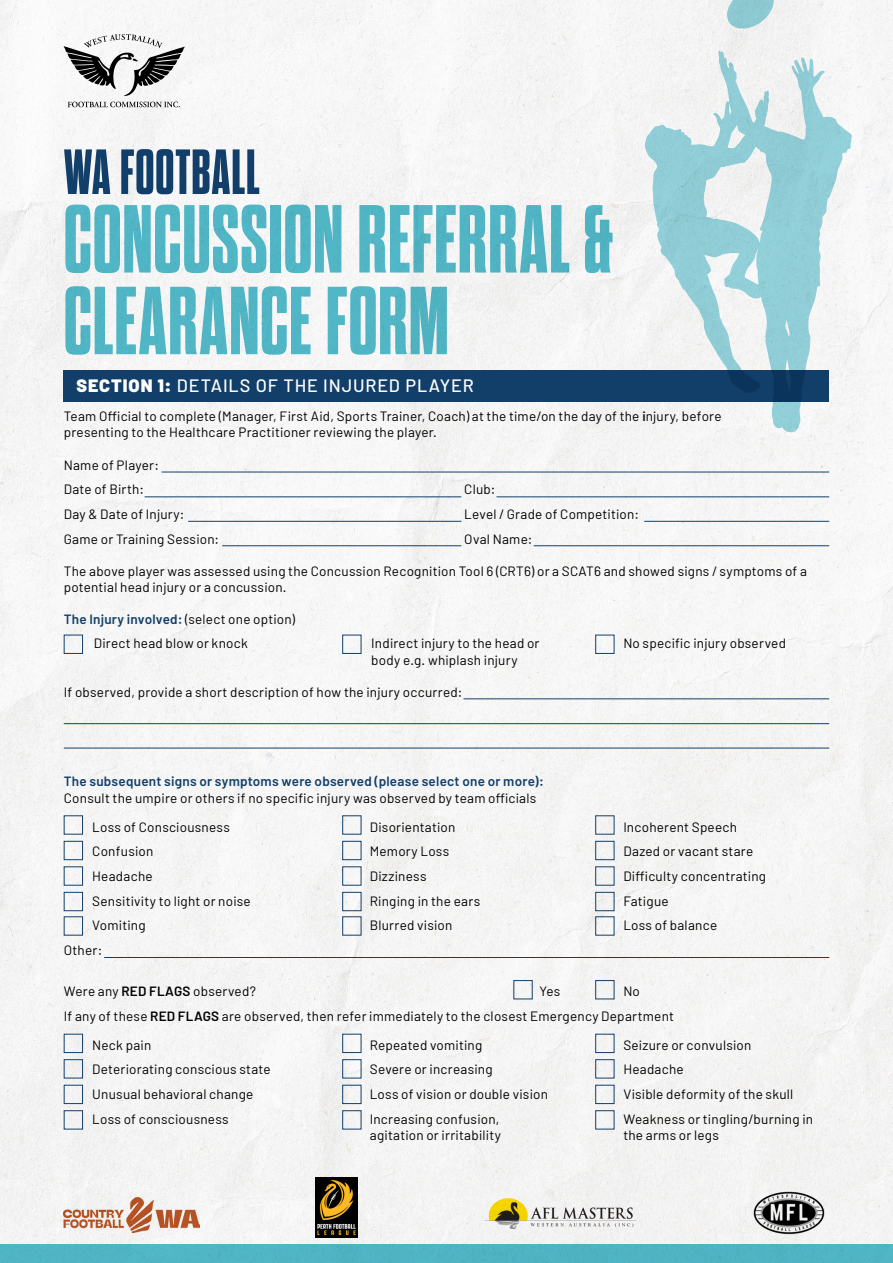
<style>
.page{position:relative;width:893px;height:1263px;background:#fff}
.page>*{position:absolute;margin:0;border:0;box-sizing:border-box;transform-origin:0 0}
.t1{font:700 expanded 96.3px "Dharma Gothic M";letter-spacing:.01em;color:#54bdcd}
.t2{font:700 expanded 63.6px "Dharma Gothic M";letter-spacing:.02em;color:#123f69}
.t3{font:500 18px "Barlow";letter-spacing:.05em;color:#fff}
.t4{font:13.5px/16.2px "Barlow";letter-spacing:.015em;color:#000}
.t5{font:600 13.5px "Barlow";letter-spacing:.015em;color:#123f69}
.s1{font-weight:900}
.s2{font-weight:400;color:#000}
.s3{font-weight:600}
</style>
<div class="page">
<div style="left:0;top:0;width:893px;height:1245px;background:#f5f5f5"></div>
<div style="left:64px;top:370px;width:765px;height:32px;background:#123f69"></div>
<svg style="left:645px;top:0;width:207px;height:432px;fill:#efefef"></svg>
<svg style="left:64px;top:34px;width:121px;height:62px"></svg>
<svg style="left:68px;top:102px;width:112px;height:5px"></svg>
<div style="left:64px;top:1110px;width:19px;height:19px;border:1px solid #123f69"></div>
<div style="left:64px;top:1085px;width:19px;height:19px;border:1px solid #123f69"></div>
<div style="left:64px;top:1059px;width:19px;height:19px;border:1px solid #123f69"></div>
<div style="left:64px;top:1034px;width:19px;height:19px;border:1px solid #123f69"></div>
<div style="left:342px;top:1110px;width:19px;height:19px;border:1px solid #123f69"></div>
<div style="left:342px;top:1085px;width:19px;height:19px;border:1px solid #123f69"></div>
<div style="left:342px;top:1059px;width:19px;height:19px;border:1px solid #123f69"></div>
<div style="left:342px;top:1034px;width:19px;height:19px;border:1px solid #123f69"></div>
<div style="left:595px;top:1110px;width:19px;height:19px;border:1px solid #123f69"></div>
<div style="left:595px;top:1085px;width:19px;height:19px;border:1px solid #123f69"></div>
<div style="left:595px;top:1059px;width:19px;height:19px;border:1px solid #123f69"></div>
<div style="left:595px;top:1034px;width:19px;height:19px;border:1px solid #123f69"></div>
<div style="left:64px;top:892px;width:19px;height:19px;border:1px solid #123f69"></div>
<div style="left:64px;top:841px;width:19px;height:19px;border:1px solid #123f69"></div>
<div style="left:342px;top:892px;width:19px;height:19px;border:1px solid #123f69"></div>
<div style="left:342px;top:841px;width:19px;height:19px;border:1px solid #123f69"></div>
<div style="left:595px;top:892px;width:19px;height:19px;border:1px solid #123f69"></div>
<div style="left:595px;top:841px;width:19px;height:19px;border:1px solid #123f69"></div>
<hr style="left:104px;top:957px;width:725px;height:1px;background:#123f69">
<div style="left:595px;top:980px;width:19px;height:19px;border:1px solid #123f69"></div>
<div style="left:513px;top:980px;width:20px;height:19px;border:1px solid #123f69"></div>
<hr style="left:162px;top:472px;width:667px;height:1px;background:#123f69">
<hr style="left:145px;top:496px;width:316px;height:1px;background:#123f69">
<hr style="left:496px;top:496px;width:333px;height:1px;background:#123f69">
<hr style="left:188px;top:521px;width:273px;height:1px;background:#123f69">
<hr style="left:644px;top:521px;width:185px;height:1px;background:#123f69">
<hr style="left:222px;top:545px;width:239px;height:1px;background:#123f69">
<hr style="left:534px;top:545px;width:295px;height:1px;background:#123f69">
<div style="left:64px;top:635px;width:19px;height:19px;border:1px solid #123f69"></div>
<div style="left:342px;top:635px;width:19px;height:19px;border:1px solid #123f69"></div>
<div style="left:595px;top:635px;width:19px;height:19px;border:1px solid #123f69"></div>
<hr style="left:463px;top:698px;width:366px;height:1px;background:#123f69">
<hr style="left:64px;top:723px;width:765px;height:1px;background:#123f69">
<hr style="left:64px;top:748px;width:765px;height:1px;background:#123f69">
<div style="left:0;top:1245px;width:893px;height:18px;background:#4fb4c3"></div>
<img style="left:486px;top:1199px;width:149px;height:30px">
<img style="left:64px;top:1197px;width:135px;height:35px">
<img style="left:748px;top:1188px;width:81px;height:49px">
<img style="left:316px;top:1178px;width:42px;height:59px">
<p class="t2" style="left:64px;top:141px;width:197px">WA FOOTBALL</p>
<h1 class="t1" style="left:64px;top:192px;width:550px">CONCUSSION REFERRAL &amp;</h1>
<h1 class="t1" style="left:64px;top:274px;width:386px">CLEARANCE FORM</h1>
<p class="t3" style="left:77px;top:375px;width:399px"><span class="s1">SECTION 1:</span> DETAILS OF THE INJURED PLAYER</p>
<p class="t4" style="left:64px;top:408px;width:659px">Team Official to complete (Manager, First Aid, Sports Trainer, Coach) at the time/on the day of the injury, before</p>
<p class="t4" style="left:64px;top:424px;width:375px">presenting to the Healthcare Practitioner reviewing the player.</p>
<p class="t4" style="left:64px;top:456px;width:97px">Name of Player:</p>
<p class="t4" style="left:64px;top:481px;width:82px">Date of Birth:</p>
<p class="t4" style="left:464px;top:481px;width:33px">Club:</p>
<p class="t4" style="left:64px;top:506px;width:122px">Day &amp; Date of Injury:</p>
<p class="t4" style="left:464px;top:506px;width:176px">Level / Grade of Competition:</p>
<p class="t4" style="left:64px;top:530px;width:157px">Game or Training Session:</p>
<p class="t4" style="left:464px;top:530px;width:70px">Oval Name:</p>
<p class="t4" style="left:64px;top:563px;width:745px">The above player was assessed using the Concussion Recognition Tool 6 (CRT6) or a SCAT6 and showed signs / symptoms of a potential head injury or a concussion.</p>
<p class="t5" style="left:64px;top:610px;width:233px">The Injury involved: <span class="s2">(select one option)</span></p>
<p class="t4" style="left:94px;top:635px;width:156px">Direct head blow or knock</p>
<p class="t4" style="left:371px;top:635px;width:170px">Indirect injury to the head or</p>
<p class="t4" style="left:623px;top:635px;width:164px">No specific injury observed</p>
<p class="t4" style="left:371px;top:651px;width:148px">body e.g. whiplash injury</p>
<p class="t4" style="left:64px;top:684px;width:400px">If observed, provide a short description of how the injury occurred:</p>
<p class="t5" style="left:64px;top:773px;width:482px">The subsequent signs or symptoms were observed (please select one or more):</p>
<p class="t4" style="left:64px;top:789px;width:474px">Consult the umpire or others if no specific injury was observed by team officials</p>
<p class="t4" style="left:92px;top:818px;width:139px">Loss of Consciousness</p>
<p class="t4" style="left:370px;top:818px;width:87px">Disorientation</p>
<p class="t4" style="left:623px;top:818px;width:115px">Incoherent Speech</p>
<p class="t4" style="left:92px;top:843px;width:63px">Confusion</p>
<p class="t4" style="left:370px;top:843px;width:81px">Memory Loss</p>
<p class="t4" style="left:623px;top:843px;width:131px">Dazed or vacant stare</p>
<p class="t4" style="left:92px;top:868px;width:62px">Headache</p>
<p class="t4" style="left:370px;top:868px;width:58px">Dizziness</p>
<p class="t4" style="left:623px;top:868px;width:144px">Difficulty concentrating</p>
<p class="t4" style="left:92px;top:892px;width:160px">Sensitivity to light or noise</p>
<p class="t4" style="left:370px;top:892px;width:112px">Ringing in the ears</p>
<p class="t4" style="left:623px;top:892px;width:47px">Fatigue</p>
<p class="t4" style="left:92px;top:917px;width:55px">Vomiting</p>
<p class="t4" style="left:370px;top:917px;width:84px">Blurred vision</p>
<p class="t4" style="left:623px;top:917px;width:95px">Loss of balance</p>
<p class="t4" style="left:64px;top:942px;width:40px">Other:</p>
<p class="t4" style="left:64px;top:983px;width:194px">Were any <span class="s3">RED FLAGS</span> observed?</p>
<p class="t4" style="left:539px;top:983px;width:22px">Yes</p>
<p class="t4" style="left:623px;top:983px;width:18px">No</p>
<p class="t4" style="left:64px;top:1007px;width:612px">If any of these <span class="s3">RED FLAGS</span> are observed, then refer immediately to the closest Emergency Department</p>
<p class="t4" style="left:92px;top:1036px;width:61px">Neck pain</p>
<p class="t4" style="left:370px;top:1036px;width:114px">Repeated vomiting</p>
<p class="t4" style="left:623px;top:1036px;width:130px">Seizure or convulsion</p>
<p class="t4" style="left:92px;top:1061px;width:180px">Deteriorating conscious state</p>
<p class="t4" style="left:370px;top:1061px;width:124px">Severe or increasing</p>
<p class="t4" style="left:623px;top:1061px;width:62px">Headache</p>
<p class="t4" style="left:92px;top:1086px;width:163px">Unusual behavioral change</p>
<p class="t4" style="left:370px;top:1086px;width:180px">Loss of vision or double vision</p>
<p class="t4" style="left:623px;top:1086px;width:171px">Visible deformity of the skull</p>
<p class="t4" style="left:92px;top:1110px;width:138px">Loss of consciousness</p>
<p class="t4" style="left:370px;top:1110px;width:131px">Increasing confusion,</p>
<p class="t4" style="left:623px;top:1110px;width:191px">Weakness or tingling/burning in</p>
<p class="t4" style="left:370px;top:1127px;width:133px">agitation or irritability</p>
<p class="t4" style="left:623px;top:1127px;width:97px">the arms or legs</p>
</div>
